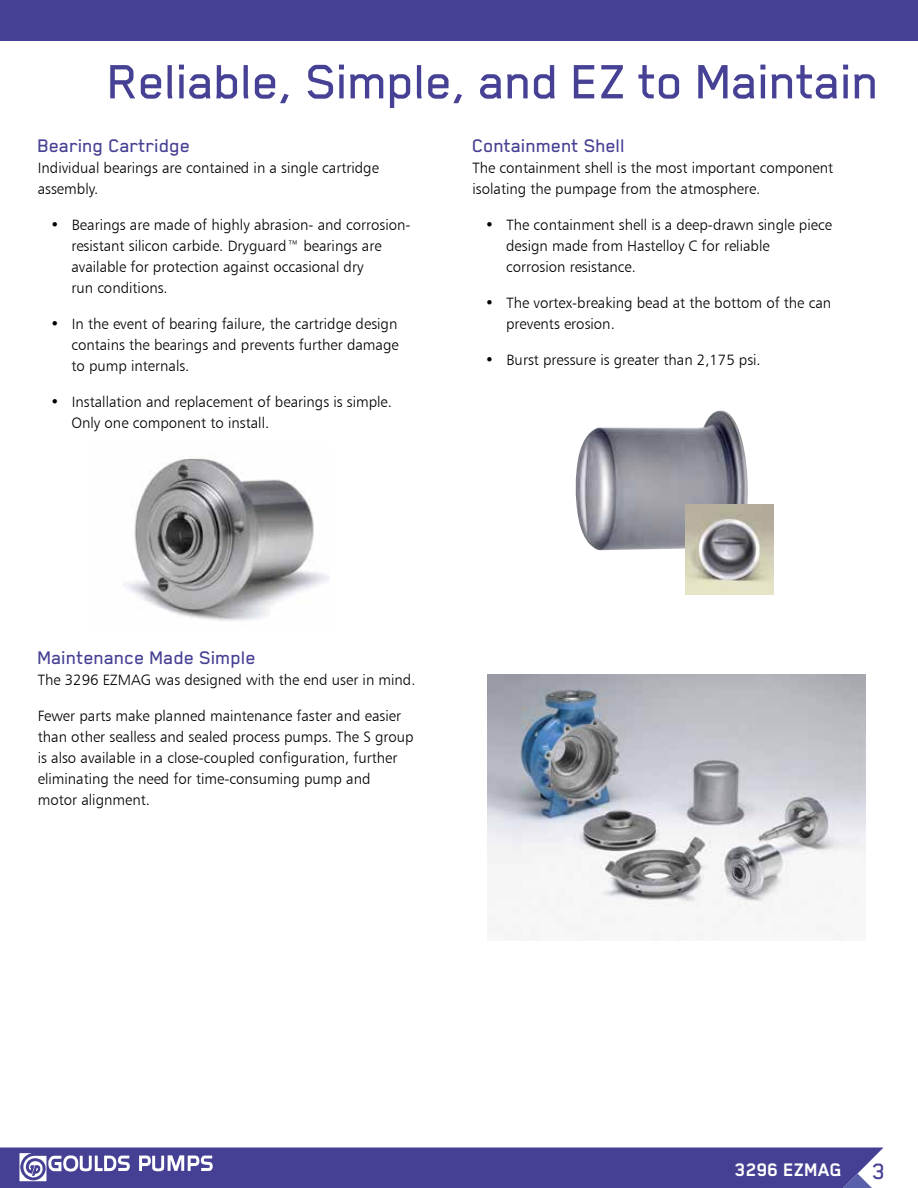
<style>
.page{position:relative;width:918px;height:1188px;background:#fff}
.page>*{position:absolute;margin:0;border:0;box-sizing:border-box;transform-origin:0 0}
.t1{font:500 55.5px "Blender Pro";letter-spacing:-.01em;color:#464194}
.t2{font:500 21px "Blender Pro";color:#464194}
.t3{font:700 21px "Blender Pro";color:#fff}
.t4{font:15px/21px "Humanist 777 BT Light B";color:#000}
.s1{font-weight:500;font-size:25.5px;color:#464194}
</style>
<div class="page">
<div style="left:0;top:0;width:918px;height:40px;background:#454094"></div>
<svg style="left:0;top:1148px;width:883px;height:40px;background:#504c9a"></svg>
<img style="left:487px;top:674px;width:378px;height:233px">
<img style="left:123px;top:457px;width:206px;height:164px">
<img style="left:575px;top:411px;width:173px;height:140px">
<img style="left:685px;top:504px;width:89px;height:90px">
<h1 class="t1" style="left:108px;top:52px;width:774px">Reliable, Simple, and EZ to Maintain</h1>
<h2 class="t2" style="left:38px;top:134px;width:154px">Bearing Cartridge</h2>
<p class="t4" style="left:38px;top:157px;width:343px">Individual bearings are contained in a single cartridge assembly.</p>
<p class="t4" style="left:71px;top:214px;width:341px;text-indent:-21px">• Bearings are made of highly abrasion- and corrosion&shy;resistant silicon carbide. Dryguard™ bearings are available for protection against occasional dry<br>run conditions.</p>
<p class="t4" style="left:71px;top:313px;width:329px;text-align:justify;text-indent:-21px">• In the event of bearing failure, the cartridge design contains the bearings and prevents further damage to pump internals.</p>
<p class="t4" style="left:71px;top:391px;width:322px;text-indent:-21px">• Installation and replacement of bearings is simple.<br>Only one component to install.</p>
<h2 class="t2" style="left:473px;top:134px;width:155px">Containment Shell</h2>
<p class="t4" style="left:473px;top:157px;width:362px">The containment shell is the most important component isolating the pumpage from the atmosphere.</p>
<p class="t4" style="left:506px;top:214px;width:327px;text-indent:-21px">• The containment shell is a deep-drawn single piece design made from Hastelloy C for reliable corrosion resistance.</p>
<p class="t4" style="left:506px;top:292px;width:327px;text-indent:-21px">• The vortex-breaking bead at the bottom of the can prevents erosion.</p>
<p class="t4" style="left:485px;top:349px;width:277px">• Burst pressure is greater than 2,175 psi.</p>
<h2 class="t2" style="left:38px;top:646px;width:220px">Maintenance Made Simple</h2>
<p class="t4" style="left:38px;top:669px;width:379px">The 3296 EZMAG was designed with the end user in mind.</p>
<p class="t4" style="left:38px;top:705px;width:377px">Fewer parts make planned maintenance faster and easier than other sealless and sealed process pumps. The S group is also available in a close-coupled configuration, further eliminating the need for time-consuming pump and motor alignment.</p>
<h2 class="t3" style="left:735px;top:1158px;width:152px">3296 EZMAG <span class="s1">3</span></h2>
</div>
